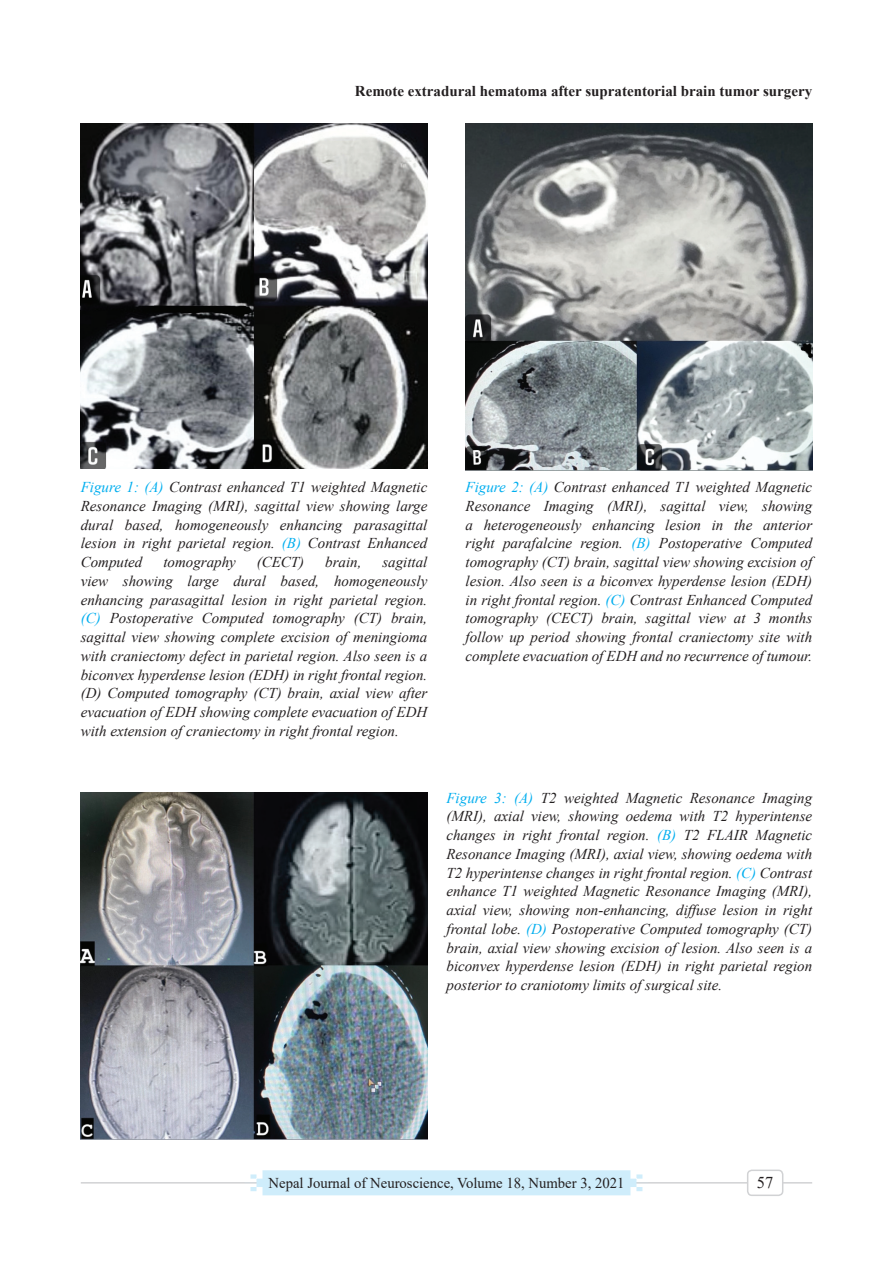
<style>
.page{position:relative;width:893px;height:1263px;background:#fff}
.page>*{position:absolute;margin:0;border:0;box-sizing:border-box;transform-origin:0 0}
.t1{font:16.5px "Times New Roman";color:#231f20}
.t2{font:italic 15px/18.8px "Times New Roman";color:#231f20;text-align:justify}
.t3{font:700 15px "Times New Roman";color:#231f20}
.t4{font:15px "Times New Roman";color:#231f20}
.s1{color:#00aeef}
</style>
<div class="page">
<hr style="left:81px;top:1182px;width:731px;height:1px;background:#d1d2d4">
<svg style="left:244px;top:1170px;width:404px;height:25px;background:#d2eefb"></svg>
<div style="left:748px;top:1170px;width:35px;height:25px;background:#fff;border-radius:4px"></div>
<div style="left:747px;top:1169px;width:36px;height:27px;border:2px solid #d1d2d4;border-radius:4px"></div>
<img style="left:81px;top:123px;width:346px;height:346px">
<img style="left:466px;top:123px;width:346px;height:348px">
<img style="left:81px;top:792px;width:346px;height:348px">
<p class="t3" style="left:355px;top:80px;width:459px">Remote extradural hematoma after supratentorial brain tumor surgery</p>
<p class="t2" style="left:81px;top:477px;width:348px"><span class="s1">Figure 1: (A)</span> Contrast enhanced T1 weighted Magnetic Resonance Imaging (MRI), sagittal view showing large dural based, homogeneously enhancing parasagittal lesion in right parietal region. <span class="s1">(B)</span> Contrast Enhanced Computed</p>
<p class="t2" style="left:81px;top:552px;width:348px;text-indent:302px">sagittal view showing large dural based, homogeneously enhancing parasagittal lesion in right parietal region. <span class="s1">(C)</span> Postoperative Computed tomography (CT) brain, sagittal view showing complete excision of meningioma with craniectomy defect in parietal region. Also seen is a biconvex hyperdense lesion (EDH) in right frontal region. (D) Computed tomography (CT) brain, axial view after evacuation of EDH showing complete evacuation of EDH with extension of craniectomy in right frontal region.</p>
<p class="t2" style="left:163px;top:552px;width:74px">tomography</p>
<p class="t2" style="left:257px;top:552px;width:49px">(CECT)</p>
<p class="t2" style="left:325px;top:552px;width:38px">brain,</p>
<p class="t2" style="left:466px;top:477px;width:348px"><span class="s1">Figure 2: (A)</span> Contrast enhanced T1 weighted Magnetic Resonance Imaging (MRI), sagittal view, showing a heterogeneously enhancing lesion in the anterior right parafalcine region. <span class="s1">(B)</span> Postoperative Computed tomography (CT) brain, sagittal view showing excision of lesion. Also seen is a biconvex hyperdense lesion (EDH) in right frontal region. <span class="s1">(C)</span> Contrast Enhanced Computed tomography (CECT) brain, sagittal view at 3 months follow up period showing frontal craniectomy site with complete evacuation of EDH and no recurrence of tumour.</p>
<p class="t2" style="left:446px;top:788px;width:367px"><span class="s1">Figure 3: (A)</span> T2 weighted Magnetic Resonance Imaging (MRI), axial view, showing oedema with T2 hyperintense changes in right frontal region. <span class="s1">(B)</span> T2 FLAIR Magnetic Resonance Imaging (MRI), axial view, showing oedema with T2 hyperintense changes in right frontal region. <span class="s1">(C)</span> Contrast enhance T1 weighted Magnetic Resonance Imaging (MRI), axial view, showing non-enhancing, diffuse lesion in right frontal lobe. <span class="s1">(D)</span> Postoperative Computed tomography (CT) brain, axial view showing excision of lesion. Also seen is a biconvex hyperdense lesion (EDH) in right parietal region posterior to craniotomy limits of surgical site.</p>
<p class="t4" style="left:269px;top:1173px;width:357px">Nepal Journal of Neuroscience, Volume 18, Number 3, 2021</p>
<p class="t1" style="left:757px;top:1171px;width:18px">57</p>
</div>
